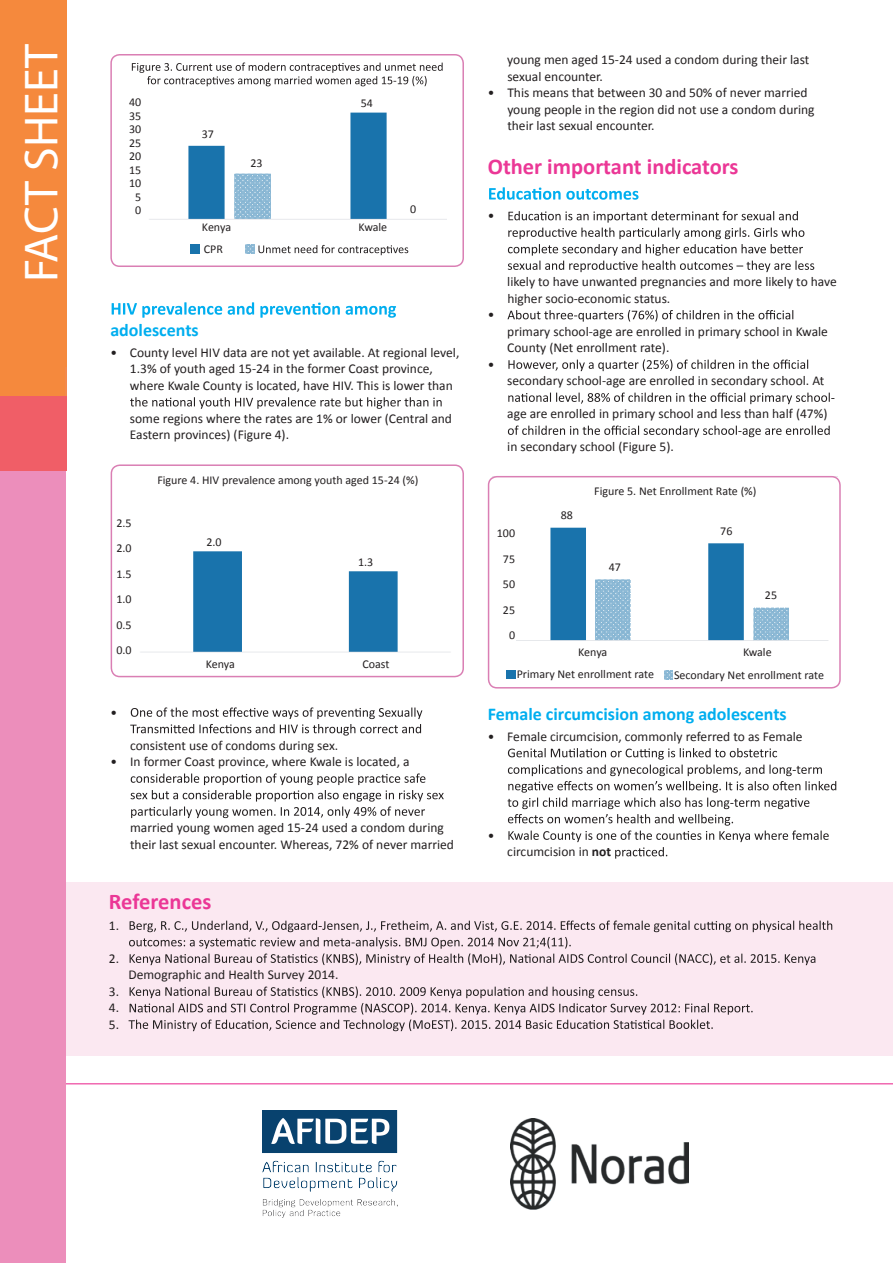
<style>
.page{position:relative;width:893px;height:1263px;background:#fff}
.page>*{position:absolute;margin:0;border:0;box-sizing:border-box;transform-origin:0 0}
.t1{font:48px "Myriad Pro";color:#fff}
.t2{font:700 22.5px "Calibri";color:#eb3796}
.t3{font:700 18px "Calibri";color:#00aeef}
.t4{font:13.5px/16.5px "Calibri";color:#231f20}
.t5{font:12px/25.5px "Calibri";color:#231f20;text-align:center}
.s1{font-weight:700}
</style>
<div class="page">
<img style="left:492px;top:476px;width:345px;height:204px">
<img style="left:149px;top:112px;width:297px;height:108px">
<div style="left:488px;top:476px;width:353px;height:212px;border:2px solid #da7fb4;border-radius:9px"></div>
<div style="left:110px;top:54px;width:354px;height:213px;border:2px solid #da7fb4;border-radius:9px"></div>
<hr style="left:54px;top:1083px;width:839px;height:1px;background:#eb3796">
<div style="left:53px;top:882px;width:840px;height:174px;background:#fbe8f1"></div>
<img style="left:510px;top:1119px;width:179px;height:90px">
<div style="left:0;top:0;width:66px;height:467px;background:#f5893d"></div>
<div style="left:0;top:367px;width:66px;height:896px;background:#ec8ebb"></div>
<div style="left:0;top:396px;width:66px;height:75px;background:#f05e67"></div>
<svg style="left:132px;top:63px;width:311px;height:23px"></svg>
<div style="left:546px;top:486px;width:259px;height:14px;background:#fff"></div>
<div style="left:517px;top:668px;width:144px;height:13px;background:#fff"></div>
<div style="left:674px;top:670px;width:156px;height:11px;background:#fff"></div>
<div style="left:550px;top:510px;width:34px;height:13px;background:#fff"></div>
<div style="left:598px;top:562px;width:34px;height:13px;background:#fff"></div>
<div style="left:709px;top:526px;width:34px;height:13px;background:#fff"></div>
<div style="left:754px;top:590px;width:34px;height:13px;background:#fff"></div>
<div style="left:195px;top:129px;width:26px;height:14px;background:#fff"></div>
<div style="left:244px;top:158px;width:25px;height:11px;background:#fff"></div>
<div style="left:400px;top:204px;width:26px;height:11px;background:#fff"></div>
<svg style="left:112px;top:302px;width:284px;height:16px"></svg>
<svg style="left:130px;top:397px;width:312px;height:12px"></svg>
<img style="left:111px;top:467px;width:352px;height:209px">
<div style="left:111px;top:464px;width:353px;height:213px;border:2px solid #da7fb4;border-radius:9px"></div>
<svg style="left:130px;top:707px;width:292px;height:29px"></svg>
<svg style="left:131px;top:773px;width:313px;height:45px"></svg>
<svg style="left:507px;top:748px;width:329px;height:111px"></svg>
<svg style="left:129px;top:920px;width:703px;height:45px"></svg>
<svg style="left:129px;top:986px;width:624px;height:45px"></svg>
<svg style="left:489px;top:187px;width:149px;height:13px"></svg>
<svg style="left:508px;top:211px;width:306px;height:61px"></svg>
<svg style="left:508px;top:310px;width:285px;height:12px"></svg>
<svg style="left:508px;top:359px;width:300px;height:12px"></svg>
<svg style="left:508px;top:392px;width:326px;height:12px"></svg>
<svg style="left:508px;top:425px;width:322px;height:12px"></svg>
<div style="left:166px;top:659px;width:263px;height:12px;background:#fff"></div>
<svg style="left:664px;top:671px;width:9px;height:8px"></svg>
<svg style="left:191px;top:245px;width:8px;height:8px"></svg>
<svg style="left:506px;top:670px;width:9px;height:9px"></svg>
<svg style="left:245px;top:245px;width:163px;height:10px"></svg>
<div style="left:144px;top:475px;width:288px;height:19px;background:#fff"></div>
<div style="left:117px;top:517px;width:22px;height:149px;background:#fff"></div>
<div style="left:206px;top:537px;width:26px;height:11px;background:#fff"></div>
<div style="left:358px;top:557px;width:26px;height:11px;background:#fff"></div>
<div style="left:117px;top:494px;width:22px;height:16px;background:#fff"></div>
<div style="left:543px;top:647px;width:263px;height:14px;background:#fff"></div>
<div style="left:491px;top:503px;width:24px;height:146px;background:#fff"></div>
<img style="left:263px;top:1111px;width:134px;height:106px">
<h1 class="t1" style="left:12px;top:282px;width:240px;rotate:-90deg">FACT SHEET</h1>
<p class="t5" style="left:129px;top:95px;width:14px;line-height:13.5px">40<br>35<br>30<br>25<br>20<br>15<br>10<br>5<br>0</p>
<p class="t5" style="left:202px;top:121px;width:14px">37</p>
<p class="t5" style="left:250px;top:150px;width:14px">23</p>
<p class="t5" style="left:361px;top:90px;width:14px">54</p>
<p class="t5" style="left:202px;top:215px;width:31px">Kenya</p>
<p class="t5" style="left:359px;top:215px;width:30px">Kwale</p>
<p class="t5" style="left:204px;top:236px;width:21px">CPR</p>
<p class="t5" style="left:410px;top:196px;width:8px">0</p>
<h3 class="t3" style="left:110px;top:319px;width:90px">adolescents</h3>
<p class="t4" style="left:130px;top:344px;width:331px;text-indent:-20px">• County level HIV data are not yet available. At regional level,<br>1.3% of youth aged 15-24 in the former Coast province, where Kwale County is located, have HIV. This is lower than</p>
<p class="t4" style="left:130px;top:410px;width:324px">some regions where the rates are 1% or lower (Central and<br>Eastern provinces) (Figure 4).</p>
<p class="t5" style="left:117px;top:510px;width:17px;text-align:justify">2.5<br>2.0<br>1.5<br>1.0<br>0.5<br>0.0</p>
<p class="t4" style="left:111px;top:704px;width:8px">•</p>
<p class="t5" style="left:157px;top:468px;width:263px">Figure 4. HIV prevalence among youth aged 15-24 (%)</p>
<p class="t5" style="left:206px;top:529px;width:17px">2.0</p>
<p class="t5" style="left:358px;top:549px;width:17px">1.3</p>
<p class="t5" style="left:206px;top:651px;width:31px">Kenya</p>
<p class="t5" style="left:362px;top:651px;width:29px">Coast</p>
<p class="t4" style="left:130px;top:737px;width:210px">consistent use of condoms during sex.</p>
<p class="t4" style="left:111px;top:753px;width:300px">• In former Coast province, where Kwale is located, a</p>
<p class="t4" style="left:130px;top:819px;width:325px">married young women aged 15-24 used a condom during their last sexual encounter. Whereas, 72% of never married</p>
<h2 class="t2" style="left:109px;top:887px;width:104px">References</h2>
<p class="t4" style="left:109px;top:917px;width:12px">1.</p>
<p class="t4" style="left:109px;top:950px;width:12px">2.</p>
<p class="t4" style="left:128px;top:966px;width:212px">Demographic and Health Survey 2014.</p>
<p class="t4" style="left:109px;top:983px;width:12px;text-align:justify">3.<br>4.<br>5.</p>
<p class="t4" style="left:507px;top:51px;width:304px">young men aged 15-24 used a condom during their last sexual encounter.</p>
<p class="t4" style="left:507px;top:84px;width:309px;text-indent:-20px">• This means that between 30 and 50% of never married young people in the region did not use a condom during their last sexual encounter.</p>
<h2 class="t2" style="left:488px;top:152px;width:252px">Other important indicators</h2>
<p class="t4" style="left:488px;top:208px;width:8px">•</p>
<p class="t4" style="left:488px;top:307px;width:8px">•</p>
<p class="t4" style="left:488px;top:356px;width:8px">•</p>
<p class="t4" style="left:507px;top:274px;width:331px">likely to have unwanted pregnancies and more likely to have higher socio-economic status.</p>
<p class="t4" style="left:507px;top:323px;width:322px">primary school-age are enrolled in primary school in Kwale<br>County (Net enrollment rate).</p>
<p class="t4" style="left:507px;top:373px;width:319px">secondary school-age are enrolled in secondary school. At</p>
<p class="t4" style="left:507px;top:406px;width:322px">age are enrolled in primary school and less than half (47%)</p>
<p class="t4" style="left:507px;top:439px;width:168px">in secondary school (Figure 5).</p>
<p class="t5" style="left:561px;top:503px;width:14px">88</p>
<p class="t5" style="left:594px;top:478px;width:164px">Figure 5. Net Enrollment Rate (%)</p>
<p class="t5" style="left:497px;top:521px;width:20px;text-align:right">100<br>75<br>50<br>25<br>0</p>
<p class="t5" style="left:609px;top:555px;width:14px">47</p>
<p class="t5" style="left:720px;top:519px;width:14px">76</p>
<p class="t5" style="left:765px;top:582px;width:14px">25</p>
<p class="t5" style="left:578px;top:639px;width:31px">Kenya</p>
<p class="t5" style="left:743px;top:639px;width:30px">Kwale</p>
<p class="t5" style="left:517px;top:661px;width:139px">Primary Net enrollment rate</p>
<p class="t5" style="left:674px;top:662px;width:151px">Secondary Net enrollment rate</p>
<h3 class="t3" style="left:488px;top:702px;width:300px">Female circumcision among adolescents</h3>
<p class="t4" style="left:488px;top:728px;width:316px">• Female circumcision, commonly referred to as Female</p>
<p class="t4" style="left:488px;top:827px;width:8px">•</p>
<p class="t4" style="left:507px;top:843px;width:105px">circumcision in <span class="s1">not</span></p>
</div>
